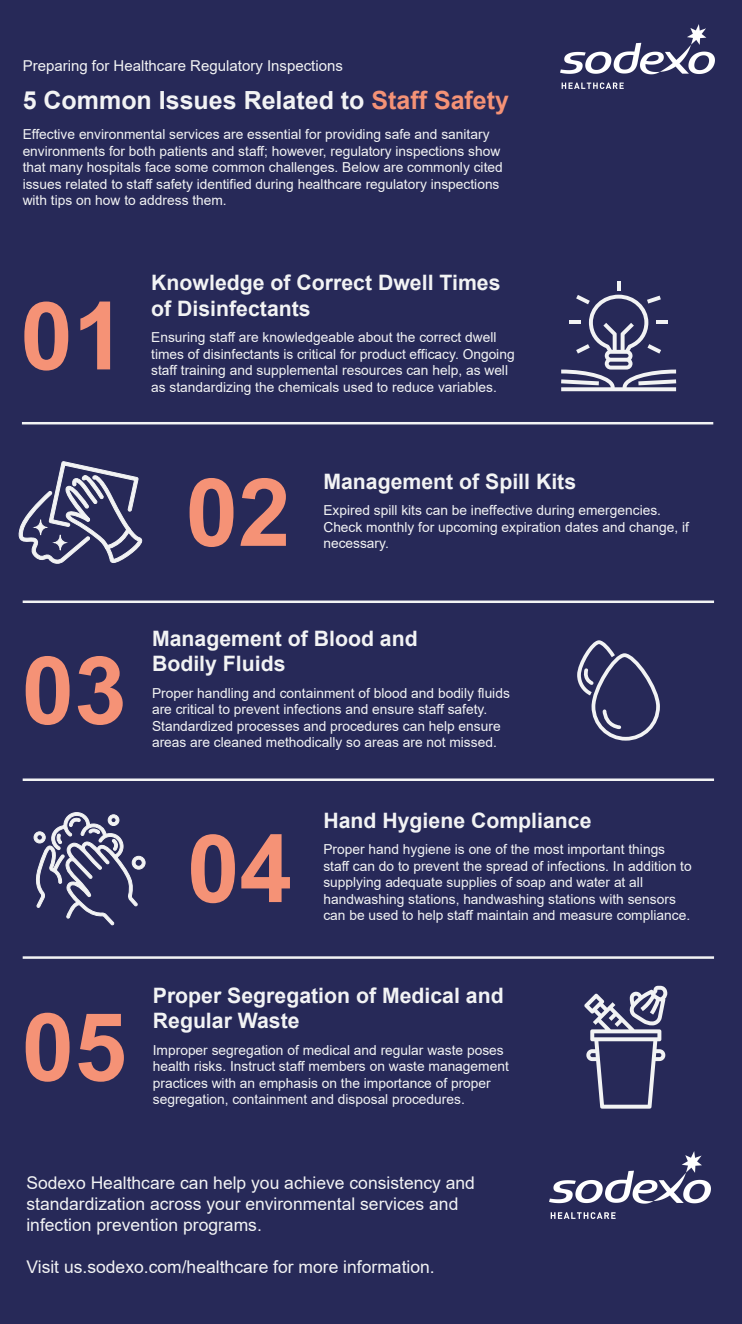
<style>
.page{position:relative;width:742px;height:1324px;background:#fff}
.page>*{position:absolute;margin:0;border:0;box-sizing:border-box;transform-origin:0 0}
.t1{font:700 25px "Arial";color:#f2f3f4}
.t2{font:700 21.25px/25.5px "Arial";color:#f2f3f4}
.t3{font:17.5px/21px "Arial";color:#f2f3f4}
.t4{font:15px "Arial";color:#f2f3f4}
.t5{font:13.75px/16.5px "Arial";color:#f2f3f4}
.s1{color:#f59276}
</style>
<div class="page">
<div style="left:0;top:0;width:742px;height:1323px;background:#272958"></div>
<svg style="left:617px;top:281px;width:3px;height:10px"></svg>
<svg style="left:584px;top:985px;width:83px;height:123px"></svg>
<hr style="left:23px;top:956px;width:691px;height:2px;background:#f2f3f4">
<hr style="left:23px;top:778px;width:691px;height:3px;background:#f2f3f4">
<hr style="left:23px;top:600px;width:691px;height:3px;background:#f2f3f4">
<hr style="left:22px;top:422px;width:691px;height:2px;background:#f2f3f4">
<svg style="left:24px;top:301px;width:44px;height:69px"></svg>
<svg style="left:80px;top:301px;width:30px;height:68px"></svg>
<img style="left:560px;top:24px;width:154px;height:64px">
<svg style="left:561px;top:295px;width:115px;height:96px"></svg>
<svg style="left:190px;top:478px;width:43px;height:69px"></svg>
<svg style="left:240px;top:478px;width:46px;height:68px"></svg>
<svg style="left:18px;top:461px;width:124px;height:103px"></svg>
<svg style="left:26px;top:656px;width:44px;height:69px"></svg>
<svg style="left:78px;top:656px;width:45px;height:69px"></svg>
<div style="left:591px;top:653px;width:69px;height:87px;border:4px solid #f2f3f4;border-radius:32px"></div>
<svg style="left:600px;top:709px;width:22px;height:22px"></svg>
<svg style="left:577px;top:640px;width:41px;height:58px"></svg>
<svg style="left:33px;top:812px;width:113px;height:147px"></svg>
<svg style="left:191px;top:834px;width:44px;height:69px"></svg>
<svg style="left:241px;top:834px;width:49px;height:68px"></svg>
<svg style="left:26px;top:1012px;width:44px;height:69px"></svg>
<svg style="left:78px;top:1013px;width:46px;height:68px"></svg>
<img style="left:549px;top:1151px;width:161px;height:67px">
<p class="t4" style="left:23px;top:56px;width:322px">Preparing for Healthcare Regulatory Inspections</p>
<h1 class="t1" style="left:23px;top:82px;width:488px">5 Common Issues Related to <span class="s1">Staff Safety</span></h1>
<p class="t5" style="left:23px;top:126px;width:481px">Effective environmental services are essential for providing safe and sanitary environments for both patients and staff; however, regulatory inspections show that many hospitals face some common challenges. Below are commonly cited issues related to staff safety identified during healthcare regulatory inspections with tips on how to address them.</p>
<p class="t2" style="left:151px;top:270px;width:351px">Knowledge of Correct Dwell Times of Disinfectants</p>
<p class="t5" style="left:151px;top:329px;width:365px">Ensuring staff are knowledgeable about the correct dwell times of disinfectants is critical for product efficacy. Ongoing staff training and supplemental resources can help, as well as standardizing the chemicals used to reduce variables.</p>
<h3 class="t2" style="left:323px;top:469px;width:254px">Management of Spill Kits</h3>
<p class="t5" style="left:323px;top:502px;width:367px">Expired spill kits can be ineffective during emergencies.<br>Check monthly for upcoming expiration dates and change, if necessary.</p>
<h4 class="t2" style="left:152px;top:625px;width:267px">Management of Blood and<br>Bodily Fluids</h4>
<p class="t5" style="left:152px;top:684px;width:359px">Proper handling and containment of blood and bodily fluids are critical to prevent infections and ensure staff safety.<br>Standardized processes and procedures can help ensure areas are cleaned methodically so areas are not missed.</p>
<h5 class="t2" style="left:323px;top:807px;width:270px">Hand Hygiene Compliance</h5>
<p class="t5" style="left:323px;top:841px;width:370px">Proper hand hygiene is one of the most important things staff can do to prevent the spread of infections. In addition to supplying adequate supplies of soap and water at all handwashing stations, handwashing stations with sensors can be used to help staff maintain and measure compliance.</p>
<h6 class="t2" style="left:153px;top:982px;width:352px">Proper Segregation of Medical and<br>Regular Waste</h6>
<p class="t5" style="left:153px;top:1041px;width:357px">Improper segregation of medical and regular waste poses health risks. Instruct staff members on waste management practices with an emphasis on the importance of proper segregation, containment and disposal procedures.</p>
<p class="t3" style="left:26px;top:1172px;width:450px">Sodexo Healthcare can help you achieve consistency and standardization across your environmental services and infection prevention programs.</p>
<p class="t3" style="left:26px;top:1256px;width:410px">Visit us.sodexo.com/healthcare for more information.</p>
</div>
